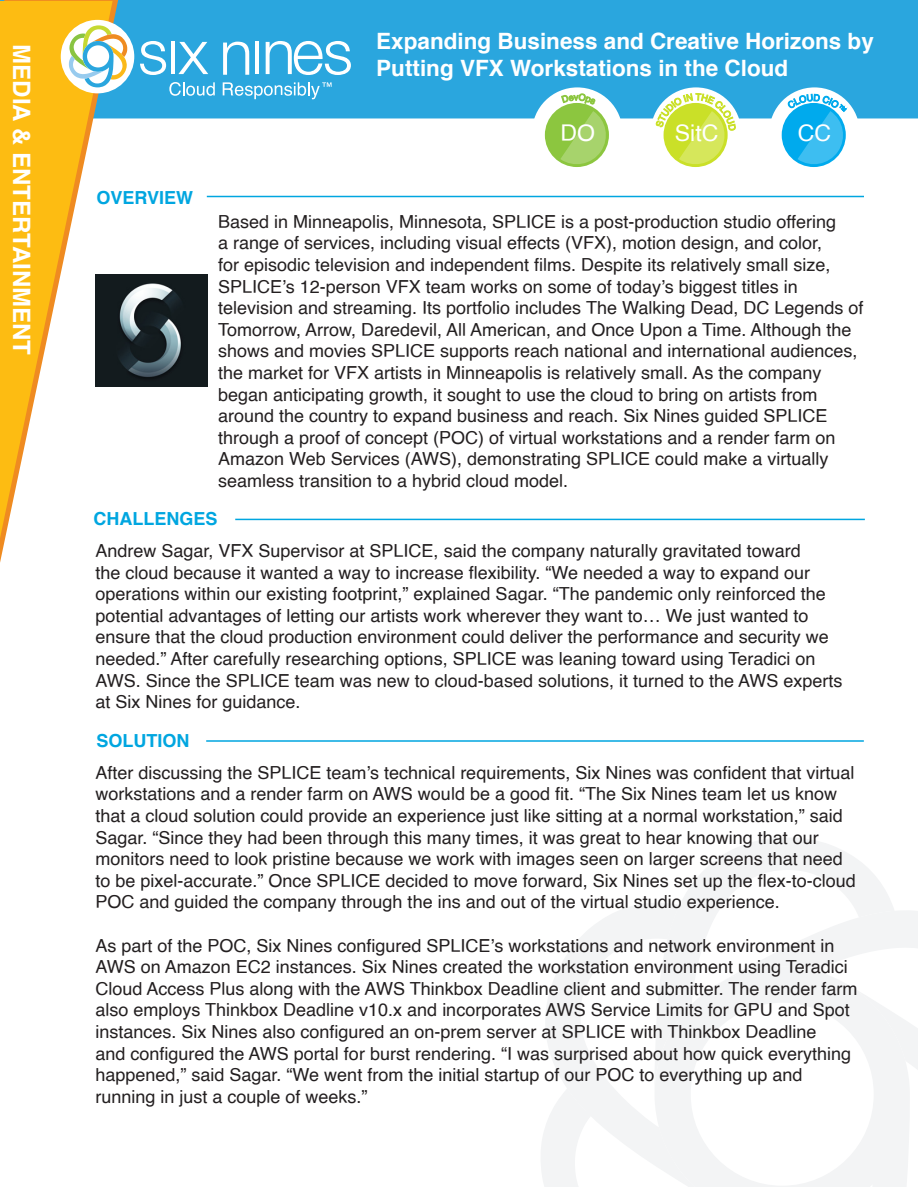
<style>
.page{position:relative;width:918px;height:1188px;background:#fff}
.page>*{position:absolute;margin:0;border:0;box-sizing:border-box;transform-origin:0 0}
.t1{font:700 24px "Helvetica";color:#fff}
.t2{font:23.1px "Helvetica";color:#fff}
.t3{font:700 22.5px/27px "Helvetica";color:#fff}
.t4{font:18px/21.6px "Helvetica";color:#231f20}
.t5{font:700 18px "Helvetica";color:#00a6e0}
</style>
<div class="page">
<div style="left:118px;top:0;width:800px;height:118px;background:#2aa6de"></div>
<svg style="left:654px;top:838px;width:240px;height:72px"></svg>
<svg style="left:541px;top:910px;width:377px;height:276px"></svg>
<svg style="left:0;top:0;width:118px;height:563px"></svg>
<svg style="left:0;top:1px;width:113px;height:537px;fill:#fdbc16"></svg>
<div style="left:61px;top:20px;width:73px;height:73px;background:#fff;border-radius:50%"></div>
<svg style="left:169px;top:82px;width:46px;height:14px"></svg>
<svg style="left:223px;top:82px;width:109px;height:17px;background:#5ebbe5"></svg>
<svg style="left:140px;top:41px;width:26px;height:34px"></svg>
<hr style="left:171px;top:42px;width:4px;height:32px;background:#fff">
<svg style="left:178px;top:42px;width:30px;height:32px"></svg>
<svg style="left:223px;top:42px;width:26px;height:33px"></svg>
<hr style="left:256px;top:42px;width:3px;height:32px;background:#fff">
<svg style="left:266px;top:41px;width:85px;height:34px"></svg>
<svg style="left:69px;top:25px;width:58px;height:62px"></svg>
<hr style="left:206px;top:740px;width:658px;height:2px;background:#00a6e0">
<hr style="left:235px;top:519px;width:630px;height:1px;background:#00a6e0">
<hr style="left:207px;top:196px;width:657px;height:1px;background:#00a6e0">
<div style="left:769px;top:87px;width:91px;height:91px;background:#fff;border-radius:50%"></div>
<div style="left:782px;top:103px;width:64px;height:64px;background:#00aaed;border-radius:50%"></div>
<div style="left:651px;top:87px;width:90px;height:91px;background:#fff;border-radius:50%"></div>
<div style="left:532px;top:87px;width:91px;height:91px;background:#fff;border-radius:50%"></div>
<div style="left:545px;top:103px;width:64px;height:64px;background:#8cc63f;border-radius:50%"></div>
<svg style="left:560px;top:111px;width:46px;height:53px"></svg>
<img style="left:95px;top:274px;width:113px;height:113px">
<svg style="left:788px;top:94px;width:60px;height:70px"></svg>
<svg style="left:656px;top:93px;width:80px;height:71px"></svg>
<svg style="left:561px;top:93px;width:35px;height:12px"></svg>
<p class="t1" style="left:41px;top:44px;width:312px;rotate:90deg">MEDIA &amp; ENTERTAINMENT</p>
<p class="t3" style="left:376px;top:28px;width:499px">Expanding Business and Creative Horizons by<br>Putting VFX Workstations in the Cloud</p>
<p class="t5" style="left:96px;top:183px;width:98px">OVERVIEW</p>
<p class="t2" style="left:561px;top:115px;width:36px">DO</p>
<p class="t2" style="left:675px;top:115px;width:45px">SitC</p>
<p class="t2" style="left:798px;top:115px;width:35px">CC</p>
<p class="t4" style="left:218px;top:211px;width:647px">Based in Minneapolis, Minnesota, SPLICE is a post-production studio offering<br>a range of services, including visual effects (VFX), motion design, and color,<br>for episodic television and independent films. Despite its relatively small size, SPLICE’s 12-person VFX team works on some of today’s biggest titles in television and streaming. Its portfolio includes The Walking Dead, DC Legends of Tomorrow, Arrow, Daredevil, All American, and Once Upon a Time. Although the shows and movies SPLICE supports reach national and international audiences, the market for VFX artists in Minneapolis is relatively small. As the company began anticipating growth, it sought to use the cloud to bring on artists from around the country to expand business and reach. Six Nines guided SPLICE through a proof of concept (POC) of virtual workstations and a render farm on Amazon Web Services (AWS), demonstrating SPLICE could make a virtually seamless transition to a hybrid cloud model.</p>
<p class="t5" style="left:94px;top:505px;width:126px">CHALLENGES</p>
<p class="t4" style="left:95px;top:540px;width:749px">Andrew Sagar, VFX Supervisor at SPLICE, said the company naturally gravitated toward<br>the cloud because it wanted a way to increase flexibility. “We needed a way to expand our operations within our existing footprint,” explained Sagar. “The pandemic only reinforced the potential advantages of letting our artists work wherever they want to… We just wanted to ensure that the cloud production environment could deliver the performance and security we needed.” After carefully researching options, SPLICE was leaning toward using Teradici on AWS. Since the SPLICE team was new to cloud-based solutions, it turned to the AWS experts</p>
<p class="t4" style="left:95px;top:692px;width:207px">at Six Nines for guidance.</p>
<p class="t5" style="left:96px;top:726px;width:95px">SOLUTION</p>
<p class="t4" style="left:95px;top:762px;width:762px">After discussing the SPLICE team’s technical requirements, Six Nines was confident that virtual workstations and a render farm on AWS would be a good fit. “The Six Nines team let us know that a cloud solution could provide an experience just like sitting at a normal workstation,” said Sagar. “Since they had been through this many times, it was great to hear knowing that our monitors need to look pristine because we work with images seen on larger screens that need to be pixel-accurate.” Once SPLICE decided to move forward, Six Nines set up the flex-to-cloud POC and guided the company through the ins and out of the virtual studio experience.</p>
<p class="t4" style="left:95px;top:935px;width:764px">As part of the POC, Six Nines configured SPLICE’s workstations and network environment in AWS on Amazon EC2 instances. Six Nines created the workstation environment using Teradici Cloud Access Plus along with the AWS Thinkbox Deadline client and submitter. The render farm also employs Thinkbox Deadline v10.x and incorporates AWS Service Limits for GPU and Spot instances. Six Nines also configured an on-prem server at SPLICE with Thinkbox Deadline<br>and configured the AWS portal for burst rendering. “I was surprised about how quick everything happened,” said Sagar. “We went from the initial startup of our POC to everything up and running in just a couple of weeks.”</p>
</div>
